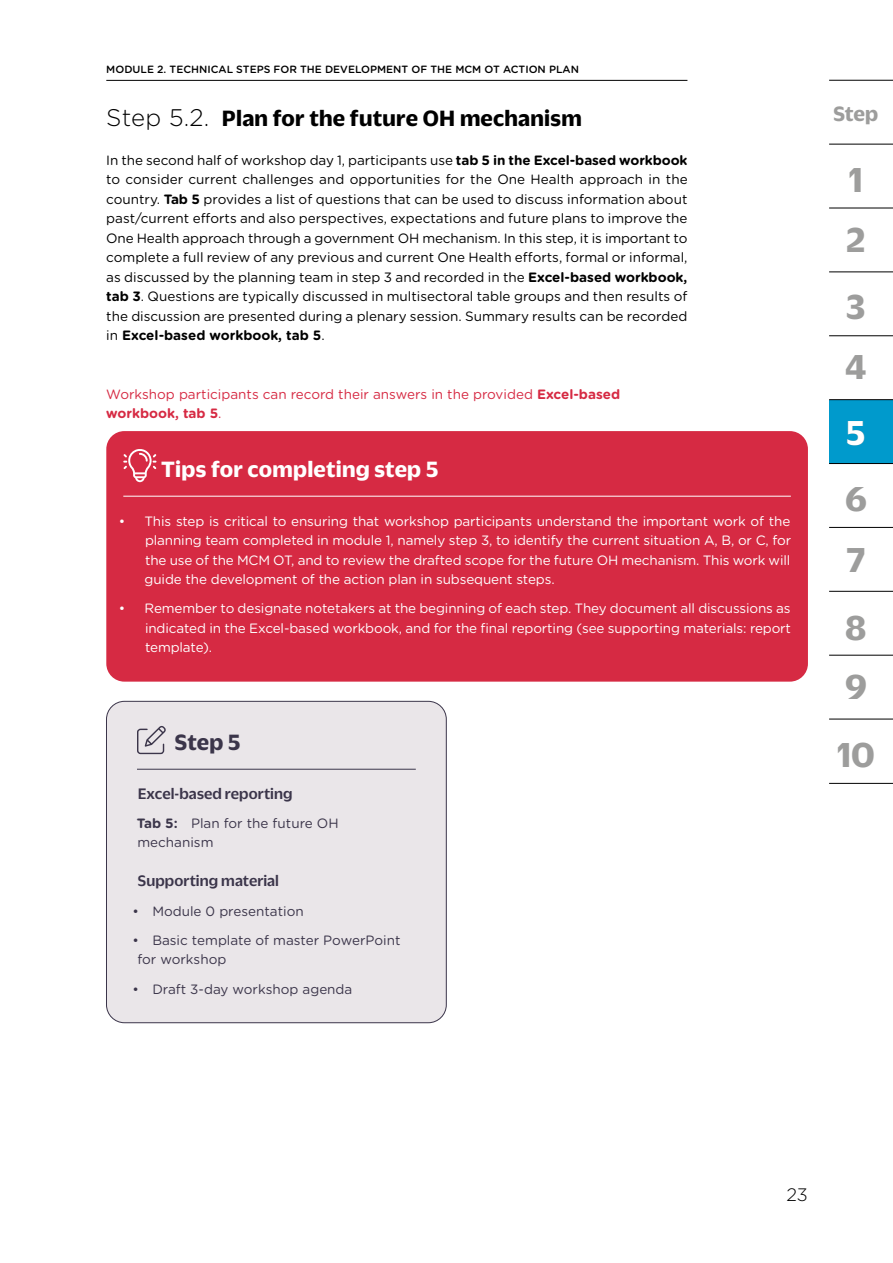
<style>
.page{position:relative;width:893px;height:1263px;background:#fff}
.page>*{position:absolute;margin:0;border:0;box-sizing:border-box;transform-origin:0 0}
.t1{font:700 37.5px/68.2px "Duplicate Sans";color:#9d9d9c}
.TITRES_Petit{font:700 37.5px "Duplicate Sans";color:#fff}
.TITRES_Moyen{font:700 24px "Duplicate Sans";letter-spacing:.01em;color:#000}
.TITRES_Moyen__Encart{font:700 24px "Duplicate Sans";letter-spacing:.01em;color:#fff}
.TITRES_Moyen__Encart-2{font:700 24px "Duplicate Sans";color:#3b354a}
.t2{font:700 22.5px "Duplicate Sans";color:#9d9d9c}
.t3{font:300 18px "Gotham Rounded";color:#000}
.TITRES_Petit-2{font:500 16.5px "Duplicate Sans";letter-spacing:.005em;color:#3b354a}
.COURANT{font:13.5px/19.5px "Gotham Rounded";color:#000;text-align:justify}
.COURANT-2{font:13.5px/19.5px "Gotham Rounded";letter-spacing:-.01em;color:#fff;text-align:justify}
.COURANT-3{font:13.5px/19.5px "Gotham Rounded";color:#3b354a}
.TITRES_Petit-3{font:13.5px/19.5px "Gotham Rounded";color:#d62a43}
.t4{font:500 10.5px "Gotham Rounded";color:#000}
.s1{font-family:"Gotham Rounded";font-weight:300}
.s2{font-weight:700}
</style>
<div class="page">
<hr style="left:106px;top:80px;width:581px;height:1px;background:#000">
<hr style="left:829px;top:144px;width:64px;height:1px;background:#000">
<hr style="left:829px;top:80px;width:64px;height:1px;background:#000">
<hr style="left:829px;top:272px;width:64px;height:1px;background:#000">
<hr style="left:829px;top:527px;width:64px;height:1px;background:#000">
<hr style="left:829px;top:208px;width:64px;height:1px;background:#000">
<hr style="left:829px;top:335px;width:64px;height:1px;background:#000">
<hr style="left:829px;top:591px;width:64px;height:1px;background:#000">
<hr style="left:829px;top:719px;width:64px;height:1px;background:#000">
<hr style="left:829px;top:783px;width:64px;height:1px;background:#000">
<hr style="left:829px;top:399px;width:64px;height:1px;background:#000">
<hr style="left:829px;top:655px;width:64px;height:1px;background:#000">
<div style="left:106px;top:701px;width:340px;height:322px;background:#eae6e9;border-radius:18px"></div>
<hr style="left:137px;top:769px;width:279px;height:1px;background:#3b354a">
<svg style="left:137px;top:726px;width:29px;height:28px"></svg>
<div style="left:106px;top:701px;width:340px;height:322px;border:1px solid #3b354a;border-radius:18px"></div>
<div style="left:829px;top:400px;width:64px;height:64px;background:#009acc"></div>
<div style="left:106px;top:431px;width:702px;height:251px;background:#d62a43;border-radius:18px"></div>
<hr style="left:123px;top:496px;width:668px;height:1px;background:#fff">
<svg style="left:123px;top:449px;width:33px;height:33px"></svg>
<p class="t4" style="left:106px;top:62px;width:79px">MODULE 2. TECHNICAL</p>
<p class="t4" style="left:236px;top:62px;width:8px">STEPS</p>
<p class="t4" style="left:274px;top:62px;width:35px">FO R THE</p>
<p class="t4" style="left:325px;top:62px;width:17px">DEVELOPMENT</p>
<p class="t4" style="left:411px;top:62px;width:27px">OF THE</p>
<p class="t4" style="left:455px;top:62px;width:56px">MCM OT ACTION</p>
<p class="t4" style="left:549px;top:62px;width:9px">PLAN</p>
<p class="TITRES_Moyen" style="left:106px;top:102px;width:477px"><span class="s1">Step 5.2.</span> Plan for the future OH mechanism</p>
<p class="COURANT" style="left:106px;top:150px;width:583px">In the second half of workshop day 1, participants use <span class="s2">tab 5 in the Excel-based workbook </span>to consider current challenges and opportunities for the One Health approach in the country. <span class="s2">Tab 5</span> provides a list of questions that can be used to discuss information about past/current efforts and also perspectives, expectations and future plans to improve the One Health approach through a government OH mechanism. In this step, it is important to complete a full review of any previous and current One Health efforts, formal or informal, as discussed by the planning team in step 3 and recorded in the <span class="s2">Excel-based workbook, tab 3</span>. Questions are typically discussed in multisectoral table groups and then results of the discussion are presented during a plenary session. Summary results can be recorded in <span class="s2">Excel-based workbook, tab 5</span>.</p>
<p class="TITRES_Petit-3" style="left:106px;top:384px;width:515px">Workshop participants can record their answers in the provided <span class="s2">Excel-based workbook, tab 5</span>.</p>
<p class="TITRES_Moyen__Encart" style="left:161px;top:453px;width:279px">Tips for completing step 5</p>
<p class="COURANT-2" style="left:145px;top:510px;width:648px;text-indent:-26px">• This step is critical to ensuring that workshop participants understand the important work of the planning team completed in module 1, namely step 3, to identify the current situation A, B, or C, for the use of the MCM OT, and to review the drafted scope for the future OH mechanism. This work will guide the development of the action plan in subsequent steps.</p>
<p class="COURANT-2" style="left:145px;top:598px;width:648px;text-indent:-26px">• Remember to designate notetakers at the beginning of each step. They document all discussions as indicated in the Excel-based workbook, and for the final reporting (see supporting materials: report template).</p>
<p class="TITRES_Moyen__Encart-2" style="left:175px;top:726px;width:67px">Step 5</p>
<p class="TITRES_Petit-2" style="left:138px;top:782px;width:156px">Excel-based reporting</p>
<p class="COURANT-3" style="left:137px;top:813px;width:203px"><span class="s2">Tab 5:</span> Plan for the future OH mechanism</p>
<p class="TITRES_Petit-2" style="left:138px;top:870px;width:143px">Supporting material</p>
<p class="COURANT-3" style="left:132px;top:900px;width:173px">• Module 0 presentation</p>
<p class="COURANT-3" style="left:137px;top:930px;width:265px;text-indent:-5px">• Basic template of master PowerPoint for workshop</p>
<p class="COURANT-3" style="left:132px;top:978px;width:222px">• Draft 3-day workshop agenda</p>
<h3 class="t2" style="left:833px;top:98px;width:46px">Step</h3>
<h1 class="t1" style="left:849px;top:142px;width:16px">1</h1>
<h1 class="t1" style="left:846px;top:202px;width:20px">2</h1>
<h1 class="t1" style="left:846px;top:269px;width:21px">3</h1>
<h1 class="t1" style="left:845px;top:330px;width:23px">4</h1>
<p class="TITRES_Petit" style="left:846px;top:408px;width:21px">5</p>
<h1 class="t1" style="left:845px;top:461px;width:23px">6</h1>
<h1 class="t1" style="left:846px;top:523px;width:20px">7</h1>
<h1 class="t1" style="left:845px;top:591px;width:23px">8</h1>
<h1 class="t1" style="left:837px;top:649px;width:39px">9<br>10</h1>
<h3 class="t3" style="left:786px;top:1182px;width:23px">23</h3>
</div>
